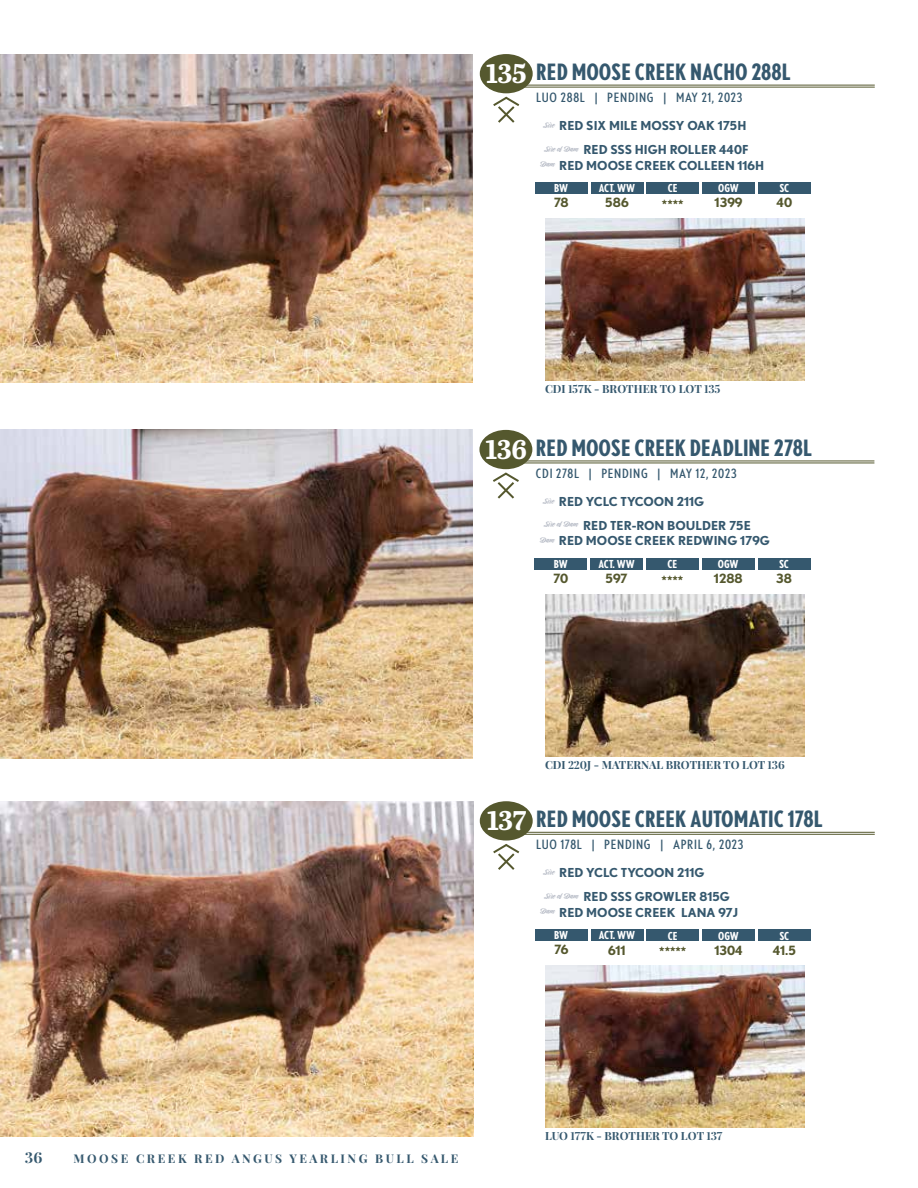
<style>
.page{position:relative;width:918px;height:1188px;background:#fff}
.page>*{position:absolute;margin:0;border:0;box-sizing:border-box;transform-origin:0 0}
.t1{font:700 27px "Abril Text";letter-spacing:-.01em;color:#fff}
.t2{font:700 condensed 22.5px "Nobel";color:#35586e}
.t3{font:700 15px "Playfair Display";color:#35586e}
.t4{font:condensed 12.9px "Nobel";letter-spacing:.05em;color:#35586e;scale:1.12 1}
.t5{font:700 12.75px "Nobel";color:#55582e}
.t6{font:700 12.3px "Nobel";color:#35586e}
.t7{font:700 12px "Playfair Display";letter-spacing:.21em;color:#35586e}
.t8{font:700 11.25px "Playfair Display";letter-spacing:.005em;color:#35586e}
.t9{font:700 condensed 10.95px "Nobel";letter-spacing:-.01em;color:#fff;scale:1.04 1}
.t10{font:6.75px "Indie";color:#b3b8c3;scale:1.11 1}
</style>
<div class="page">
<div style="left:480px;top:54px;width:53px;height:39px;background:#55582e;border-radius:50%"></div>
<svg style="left:493px;top:96px;width:27px;height:27px"></svg>
<hr style="left:519px;top:87px;width:356px;height:1px;background:#55582e">
<hr style="left:519px;top:85px;width:356px;height:1px;background:#55582e">
<div style="left:535px;top:182px;width:53px;height:12px;background:#35586e"></div>
<div style="left:591px;top:182px;width:52px;height:12px;background:#35586e"></div>
<div style="left:646px;top:182px;width:53px;height:12px;background:#35586e"></div>
<div style="left:702px;top:182px;width:53px;height:12px;background:#35586e"></div>
<div style="left:758px;top:182px;width:53px;height:12px;background:#35586e"></div>
<img style="left:0;top:801px;width:473px;height:335px">
<div style="left:479px;top:430px;width:53px;height:39px;background:#55582e;border-radius:50%"></div>
<svg style="left:493px;top:472px;width:26px;height:27px"></svg>
<hr style="left:519px;top:462px;width:355px;height:1px;background:#55582e">
<hr style="left:519px;top:460px;width:355px;height:1px;background:#55582e">
<div style="left:534px;top:558px;width:53px;height:12px;background:#35586e"></div>
<div style="left:590px;top:558px;width:53px;height:12px;background:#35586e"></div>
<div style="left:646px;top:558px;width:53px;height:12px;background:#35586e"></div>
<div style="left:702px;top:558px;width:53px;height:12px;background:#35586e"></div>
<div style="left:758px;top:558px;width:53px;height:12px;background:#35586e"></div>
<img style="left:0;top:54px;width:473px;height:328px">
<img style="left:0;top:430px;width:473px;height:328px">
<div style="left:480px;top:801px;width:53px;height:40px;background:#55582e;border-radius:50%"></div>
<svg style="left:493px;top:844px;width:27px;height:26px"></svg>
<hr style="left:519px;top:834px;width:356px;height:1px;background:#55582e">
<hr style="left:519px;top:832px;width:356px;height:1px;background:#55582e">
<div style="left:535px;top:929px;width:53px;height:12px;background:#35586e"></div>
<div style="left:591px;top:929px;width:52px;height:12px;background:#35586e"></div>
<div style="left:646px;top:929px;width:53px;height:12px;background:#35586e"></div>
<div style="left:702px;top:929px;width:53px;height:12px;background:#35586e"></div>
<div style="left:758px;top:929px;width:53px;height:12px;background:#35586e"></div>
<img style="left:545px;top:594px;width:259px;height:162px">
<img style="left:545px;top:218px;width:259px;height:162px">
<img style="left:545px;top:965px;width:259px;height:162px">
<h1 class="t1" style="left:486px;top:54px;width:42px">135</h1>
<h2 class="t2" style="left:536px;top:59px;width:256px">RED MOOSE CREEK NACHO 288L</h2>
<p class="t4" style="left:536px;top:90px;width:186px">LUO 288L | PENDING | MAY 21, 2023</p>
<p class="t6" style="left:559px;top:119px;width:189px">RED SIX MILE MOSSY OAK 175H</p>
<p class="t6" style="left:559px;top:158px;width:206px">RED MOOSE CREEK COLLEEN 116H</p>
<p class="t10" style="left:545px;top:121px;width:11px">Sire</p>
<p class="t10" style="left:540px;top:160px;width:15px">Dam</p>
<p class="t6" style="left:583px;top:142px;width:167px">RED SSS HIGH ROLLER 440F</p>
<p class="t10" style="left:545px;top:144px;width:32px">Sire of Dam</p>
<p class="t9" style="left:554px;top:182px;width:15px">BW</p>
<p class="t9" style="left:599px;top:182px;width:36px">ACT. WW</p>
<p class="t5" style="left:554px;top:195px;width:17px">78</p>
<p class="t5" style="left:605px;top:195px;width:25px">586</p>
<p class="t9" style="left:668px;top:182px;width:11px">CE</p>
<p class="t5" style="left:662px;top:197px;width:23px">****</p>
<p class="t9" style="left:718px;top:182px;width:21px">OGW</p>
<p class="t5" style="left:715px;top:195px;width:30px">1399</p>
<p class="t9" style="left:779px;top:182px;width:11px">SC</p>
<p class="t5" style="left:777px;top:195px;width:17px">40</p>
<p class="t8" style="left:545px;top:381px;width:177px">CDI 157K - BROTHER TO LOT 135</p>
<h1 class="t1" style="left:485px;top:429px;width:43px">136</h1>
<h2 class="t2" style="left:536px;top:435px;width:278px">RED MOOSE CREEK DEADLINE 278L</h2>
<p class="t4" style="left:536px;top:466px;width:181px">CDI 278L | PENDING | MAY 12, 2023</p>
<p class="t6" style="left:559px;top:494px;width:147px">RED YCLC TYCOON 211G</p>
<p class="t6" style="left:559px;top:534px;width:213px">RED MOOSE CREEK REDWING 179G</p>
<p class="t10" style="left:544px;top:496px;width:11px">Sire</p>
<p class="t10" style="left:540px;top:536px;width:15px">Dam</p>
<p class="t6" style="left:583px;top:518px;width:169px">RED TER-RON BOULDER 75E</p>
<p class="t10" style="left:545px;top:520px;width:32px">Sire of Dam</p>
<p class="t9" style="left:554px;top:558px;width:15px">BW</p>
<p class="t9" style="left:599px;top:558px;width:36px">ACT. WW</p>
<p class="t5" style="left:553px;top:571px;width:17px">70</p>
<p class="t5" style="left:606px;top:571px;width:24px">597</p>
<p class="t9" style="left:668px;top:558px;width:11px">CE</p>
<p class="t5" style="left:662px;top:573px;width:23px">****</p>
<p class="t9" style="left:718px;top:558px;width:21px">OGW</p>
<p class="t5" style="left:714px;top:571px;width:30px">1288</p>
<p class="t9" style="left:779px;top:558px;width:11px">SC</p>
<p class="t5" style="left:776px;top:571px;width:17px">38</p>
<p class="t8" style="left:545px;top:757px;width:241px">CDI 220J - MATERNAL BROTHER TO LOT 136</p>
<h1 class="t1" style="left:487px;top:801px;width:41px">137</h1>
<h2 class="t2" style="left:536px;top:806px;width:288px">RED MOOSE CREEK AUTOMATIC 178L</h2>
<p class="t4" style="left:536px;top:837px;width:187px">LUO 178L | PENDING | APRIL 6, 2023</p>
<p class="t6" style="left:559px;top:866px;width:147px">RED YCLC TYCOON 211G</p>
<p class="t6" style="left:559px;top:905px;width:180px">RED MOOSE CREEK LANA 97J</p>
<p class="t10" style="left:545px;top:868px;width:11px">Sire</p>
<p class="t10" style="left:540px;top:907px;width:15px">Dam</p>
<p class="t6" style="left:583px;top:889px;width:148px">RED SSS GROWLER 815G</p>
<p class="t10" style="left:545px;top:891px;width:32px">Sire of Dam</p>
<p class="t9" style="left:554px;top:929px;width:15px">BW</p>
<p class="t9" style="left:599px;top:929px;width:36px">ACT. WW</p>
<p class="t5" style="left:554px;top:942px;width:16px">76</p>
<p class="t5" style="left:608px;top:942px;width:19px">611</p>
<p class="t9" style="left:668px;top:929px;width:11px">CE</p>
<p class="t5" style="left:659px;top:944px;width:29px">*****</p>
<p class="t9" style="left:718px;top:929px;width:21px">OGW</p>
<p class="t5" style="left:714px;top:942px;width:30px">1304</p>
<p class="t9" style="left:779px;top:929px;width:11px">SC</p>
<p class="t5" style="left:773px;top:942px;width:25px">41.5</p>
<p class="t3" style="left:25px;top:1148px;width:19px">36</p>
<p class="t7" style="left:74px;top:1151px;width:386px">MOOSE CREEK RED ANGUS YEARLING BULL SALE</p>
<p class="t8" style="left:545px;top:1129px;width:179px">LUO 177K - BROTHER TO LOT 137</p>
</div>
